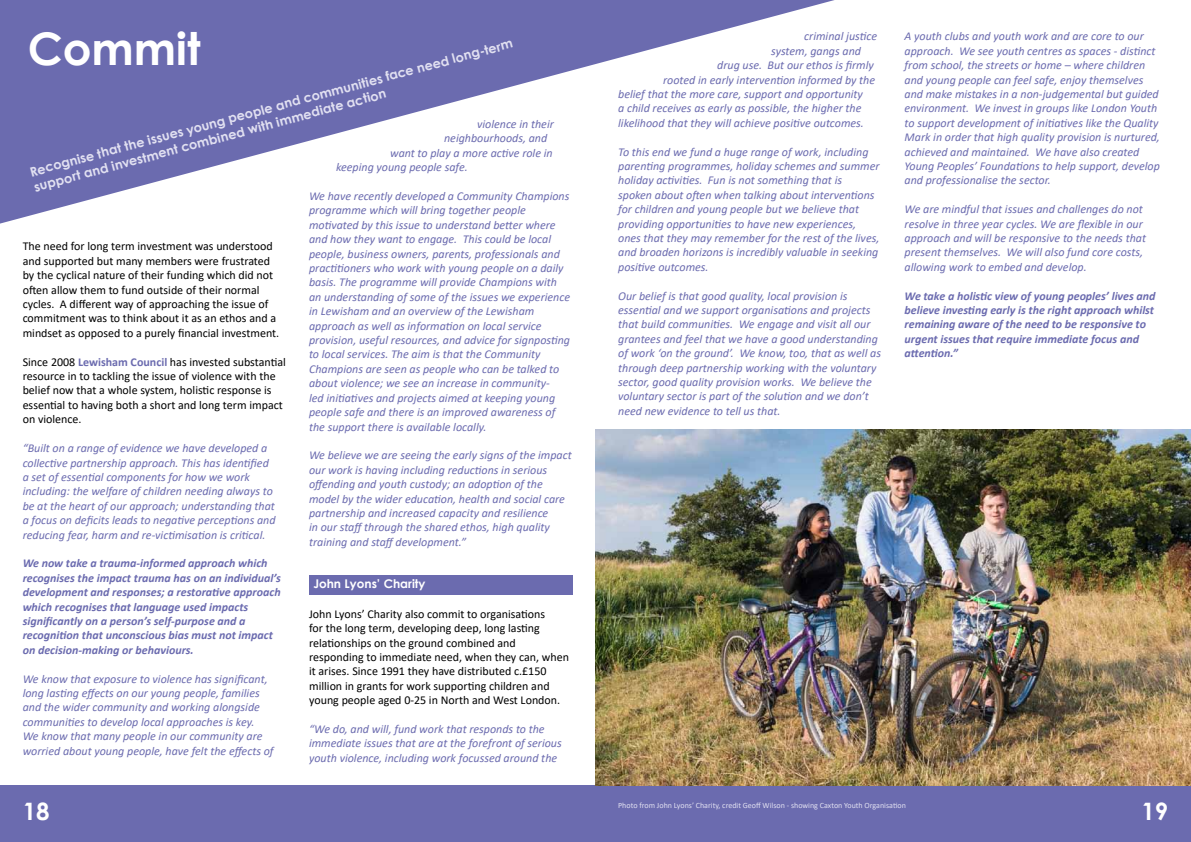
<style>
.page{position:relative;width:1191px;height:842px;background:#fff}
.page>*{position:absolute;margin:0;border:0;box-sizing:border-box;transform-origin:0 0}
.t1{font:700 45px "Century Gothic";color:#fff}
.t2{font:700 24px "Century Gothic";color:#fff}
.t3{font:700 13px/15.6px "Century Gothic";color:#e1e0f1}
.t4{font:italic 12px/14.4px "Calibri";color:#6b6baf}
.t5{font:12px/14.4px "Calibri";color:#000}
.t6{font:italic 700 12px/14.4px "Calibri";color:#6b6baf}
.t7{font:700 12px "Century Gothic";color:#fff}
.t8{font:8px "Calibri";color:#e1e0f1}
.s1{font-weight:700;color:#6b6baf}
</style>
<div class="page">
<div style="left:0;top:785px;width:1191px;height:57px;background:#6b6baf"></div>
<svg style="left:0;top:0;width:834px;height:224px"></svg>
<div style="left:309px;top:575px;width:264px;height:20px;background:#6b6baf"></div>
<img style="left:595px;top:429px;width:596px;height:356px">
<h1 class="t1" style="left:28px;top:15px;width:174px">Commit</h1>
<p class="t3" style="left:28px;top:164px;width:501px;rotate:-15deg">Recognise that the issues young people and communities face need long-term support and investment combined with immediate action</p>
<p class="t4" style="left:477px;top:116px;width:78px">violence in their</p>
<p class="t4" style="left:444px;top:131px;width:105px">neighbourhoods, and</p>
<p class="t4" style="left:390px;top:145px;width:164px">want to play a more active role in</p>
<p class="t4" style="left:336px;top:160px;width:133px">keeping young people safe.</p>
<p class="t4" style="left:309px;top:188px;width:262px">We have recently developed a Community Champions programme which will bring together people motivated by this issue to understand better where and how they want to engage. This could be local people, business owners, parents, professionals and practitioners who work with young people on a daily basis. The programme will provide Champions with an understanding of some of the issues we experience in Lewisham and an overview of the Lewisham approach as well as information on local service provision, useful resources, and advice for signposting to local services. The aim is that the Community Champions are seen as people who can be talked to about violence; we see an increase in community-<br>led initiatives and projects aimed at keeping young people safe and there is an improved awareness of the support there is available locally.</p>
<p class="t4" style="left:309px;top:448px;width:264px">We believe we are seeing the early signs of the impact our work is having including reductions in serious offending and youth custody; an adoption of the model by the wider education, health and social care partnership and increased capacity and resilience<br>in our staff through the shared ethos, high quality training and staff development.”</p>
<p class="t5" style="left:23px;top:239px;width:258px">The need for long term investment was understood and supported but many members were frustrated by the cyclical nature of their funding which did not often allow them to fund outside of their normal cycles. A different way of approaching the issue of commitment was to think about it as an ethos and a mindset as opposed to a purely financial investment.</p>
<p class="t5" style="left:23px;top:354px;width:265px">Since 2008 <span class="s1">Lewisham Council</span> has invested substantial resource in to tackling the issue of violence with the belief now that a whole system, holistic response is essential to having both a short and long term impact on violence.</p>
<p class="t4" style="left:23px;top:440px;width:254px">“Built on a range of evidence we have developed a collective partnership approach. This has identified a set of essential components for how we work including: the welfare of children needing always to be at the heart of our approach; understanding that a focus on deficits leads to negative perceptions and reducing fear, harm and re-victimisation is critical.</p>
<p class="t6" style="left:23px;top:556px;width:260px">We now take a trauma-informed approach which recognises the impact trauma has on an individual’s development and responses; a restorative approach which recognises that language used impacts significantly on a person’s self-purpose and a recognition that unconscious bias must not impact on decision-making or behaviours.</p>
<p class="t4" style="left:23px;top:671px;width:252px">We know that exposure to violence has significant, long lasting effects on our young people, families and the wider community and working alongside communities to develop local approaches is key.<br>We know that many people in our community are worried about young people, have felt the effects of</p>
<p class="t7" style="left:313px;top:575px;width:114px">John Lyons’ Charity</p>
<p class="t5" style="left:309px;top:606px;width:261px">John Lyons’ Charity also commit to organisations<br>for the long term, developing deep, long lasting relationships on the ground combined and responding to immediate need, when they can, when it arises. Since 1991 they have distributed c.£150 million in grants for work supporting children and young people aged 0-25 in North and West London.</p>
<p class="t4" style="left:309px;top:721px;width:254px">“We do, and will, fund work that responds to the immediate issues that are at the forefront of serious youth violence, including work focussed around the</p>
<p class="t4" style="left:804px;top:29px;width:74px">criminal justice</p>
<p class="t4" style="left:771px;top:43px;width:91px">system, gangs and</p>
<p class="t4" style="left:717px;top:58px;width:158px">drug use. But our ethos is firmly</p>
<p class="t4" style="left:663px;top:72px;width:213px">rooted in early intervention informed by the</p>
<p class="t4" style="left:618px;top:86px;width:246px">belief that the more care, support and opportunity</p>
<p class="t4" style="left:618px;top:101px;width:245px">a child receives as early as possible, the higher the</p>
<p class="t4" style="left:618px;top:115px;width:247px">likelihood that they will achieve positive outcomes.</p>
<p class="t4" style="left:618px;top:144px;width:263px">To this end we fund a huge range of work, including parenting programmes, holiday schemes and summer holiday activities. Fun is not something that is<br>spoken about often when talking about interventions for children and young people but we believe that providing opportunities to have new experiences, ones that they may remember for the rest of the lives, and broaden horizons is incredibly valuable in seeking positive outcomes.</p>
<p class="t4" style="left:618px;top:288px;width:264px">Our belief is that good quality, local provision is essential and we support organisations and projects that build communities. We engage and visit all our grantees and feel that we have a good understanding of work ‘on the ground’. We know, too, that as well as through deep partnership working with the voluntary sector, good quality provision works. We believe the voluntary sector is part of the solution and we don’t need new evidence to tell us that.</p>
<p class="t4" style="left:904px;top:29px;width:257px">A youth clubs and youth work and are core to our approach. We see youth centres as spaces - distinct from school, the streets or home – where children and young people can feel safe, enjoy themselves and make mistakes in a non-judgemental but guided environment. We invest in groups like London Youth to support development of initiatives like the Quality Mark in order that high quality provision is nurtured, achieved and maintained. We have also created Young Peoples’ Foundations to help support, develop and professionalise the sector.</p>
<p class="t4" style="left:904px;top:202px;width:243px">We are mindful that issues and challenges do not resolve in three year cycles. We are flexible in our approach and will be responsive to the needs that present themselves. We will also fund core costs, allowing work to embed and develop.</p>
<p class="t6" style="left:904px;top:288px;width:252px">We take a holistic view of young peoples’ lives and believe investing early is the right approach whilst remaining aware of the need to be responsive to urgent issues that require immediate focus and attention.”</p>
<h2 class="t2" style="left:23px;top:793px;width:28px">18</h2>
<h2 class="t2" style="left:1141px;top:793px;width:28px">19</h2>
<p class="t8" style="left:618px;top:800px;width:289px">Photo from John Lyons’ Charity, credit Geoff Wilson - showing Caxton Youth Organisation</p>
</div>
